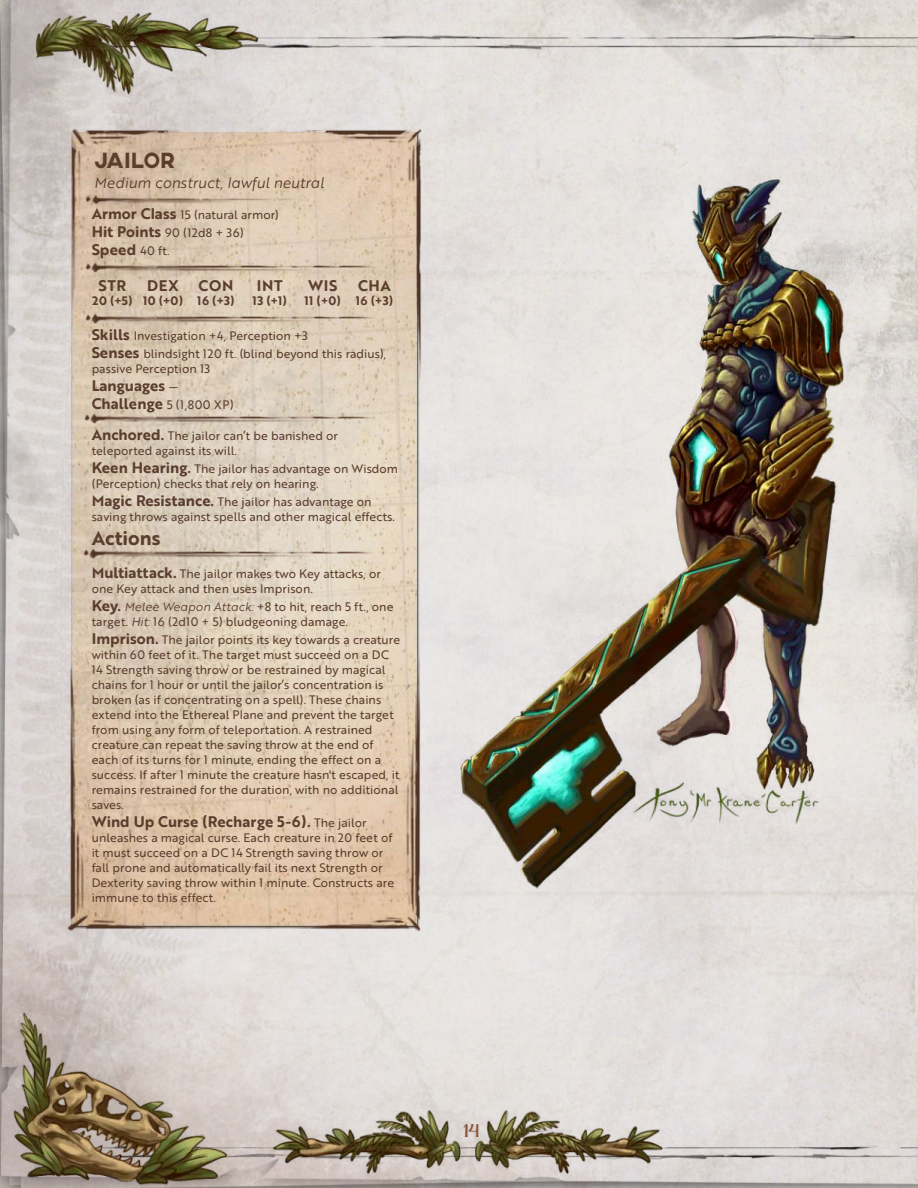
<style>
.page{position:relative;width:918px;height:1188px;background:#fff}
.page>*{position:absolute;margin:0;border:0;box-sizing:border-box;transform-origin:0 0}
.t1{font:800 22.5px "AXIS";color:#5b3e2e;scale:.95 1}
.t2{font:700 19.5px "Brother 1816 Printed";color:#5b3e2e}
.t3{font:19.5px "Charcuterie Contrast";color:#8a573c}
.t4{font:700 15px "Brother 1816 Printed";color:#5b3e2e}
.t5{font:italic 15px "Brother 1816 Printed";color:#5b3e2e}
.t6{font:12px/15px "Brother 1816 Printed";color:#5b3e2e}
.t7{font:700 12px "Brother 1816 Printed";letter-spacing:.04em;color:#5b3e2e}
.s1{font-weight:700;font-size:15px}
.s2{font-weight:400;font-size:12px}
.s3{font-style:italic}
</style>
<div class="page">
<img style="left:0;top:0;width:918px;height:1188px">
<img style="left:14px;top:12px;width:904px;height:1173px">
<img style="left:460px;top:179px;width:458px;height:709px">
<img style="left:71px;top:406px;width:348px;height:207px">
<img style="left:68px;top:613px;width:352px;height:319px">
<img style="left:71px;top:129px;width:350px;height:277px">
<img style="left:83px;top:548px;width:320px;height:11px">
<img style="left:85px;top:194px;width:320px;height:11px">
<img style="left:84px;top:413px;width:320px;height:10px">
<img style="left:85px;top:312px;width:320px;height:11px">
<img style="left:85px;top:262px;width:320px;height:10px">
<h1 class="t1" style="left:94px;top:150px;width:87px">JAILOR</h1>
<p class="t5" style="left:94px;top:177px;width:231px">Medium construct, lawful neutral</p>
<p class="t6" style="left:92px;top:207px;width:189px;line-height:18px"><span class="s1">Armor Class</span> 15 (natural armor)<br><span class="s1">Hit Points</span> 90 (12d8 + 36)</p>
<p class="t4" style="left:92px;top:244px;width:79px">Speed <span class="s2">40 ft.</span></p>
<p class="t4" style="left:98px;top:279px;width:29px">STR</p>
<p class="t7" style="left:92px;top:296px;width:42px">20 (+5)</p>
<p class="t4" style="left:147px;top:279px;width:33px">DEX</p>
<p class="t7" style="left:143px;top:296px;width:42px">10 (+0)</p>
<p class="t4" style="left:199px;top:279px;width:36px">CON</p>
<p class="t7" style="left:197px;top:296px;width:39px">16 (+3)</p>
<p class="t4" style="left:257px;top:279px;width:27px">INT</p>
<p class="t7" style="left:253px;top:296px;width:36px">13 (+1)</p>
<p class="t4" style="left:308px;top:279px;width:31px">WIS</p>
<p class="t7" style="left:305px;top:296px;width:38px">11 (+0)</p>
<p class="t4" style="left:358px;top:279px;width:34px">CHA</p>
<p class="t7" style="left:356px;top:296px;width:39px">16 (+3)</p>
<p class="t6" style="left:92px;top:328px;width:296px;line-height:18px"><span class="s1">Skills</span> Investigation +4, Perception +3<br><span class="s1">Senses</span> blindsight 120 ft. (blind beyond this radius),</p>
<p class="t6" style="left:92px;top:363px;width:120px">passive Perception 13</p>
<p class="t4" style="left:92px;top:380px;width:88px">Languages <span class="s2">—</span></p>
<p class="t6" style="left:92px;top:399px;width:144px"><span class="s1">Challenge</span> 5 (1,800 XP)</p>
<p class="t6" style="left:92px;top:429px;width:248px"><span class="s1">Anchored.</span> The jailor can’t be banished or teleported against its will.</p>
<p class="t6" style="left:92px;top:462px;width:308px"><span class="s1">Keen Hearing.</span> The jailor has advantage on Wisdom (Perception) checks that rely on hearing.</p>
<p class="t6" style="left:92px;top:495px;width:305px"><span class="s1">Magic Resistance.</span> The jailor has advantage on saving throws against spells and other magical effects.</p>
<h2 class="t2" style="left:92px;top:531px;width:70px">Actions</h2>
<p class="t6" style="left:92px;top:568px;width:291px"><span class="s1">Multiattack.</span> The jailor makes two Key attacks, or one Key attack and then uses Imprison.</p>
<p class="t6" style="left:92px;top:601px;width:303px"><span class="s1">Key.</span> <span class="s3">Melee Weapon Attack:</span> +8 to hit, reach 5 ft., one target. <span class="s3">Hit:</span> 16 (2d10 + 5) bludgeoning damage.</p>
<p class="t6" style="left:92px;top:634px;width:310px"><span class="s1">Imprison.</span> The jailor points its key towards a creature within 60 feet of it. The target must succeed on a DC 14 Strength saving throw or be restrained by magical chains for 1 hour or until the jailor’s concentration is broken (as if concentrating on a spell). These chains extend into the Ethereal Plane and prevent the target from using any form of teleportation. A restrained creature can repeat the saving throw at the end of each of its turns for 1 minute, ending the effect on a success. If after 1 minute the creature hasn't escaped, it remains restrained for the duration, with no additional saves.</p>
<p class="t4" style="left:92px;top:816px;width:277px">Wind Up Curse (Recharge 5-6). <span class="s2">The jailor</span></p>
<p class="t6" style="left:92px;top:832px;width:304px">unleashes a magical curse. Each creature in 20 feet of it must succeed on a DC 14 Strength saving throw or fall prone and automatically fail its next Strength or Dexterity saving throw within 1 minute. Constructs are immune to this effect.</p>
<h2 class="t3" style="left:463px;top:1123px;width:18px">14</h2>
</div>
